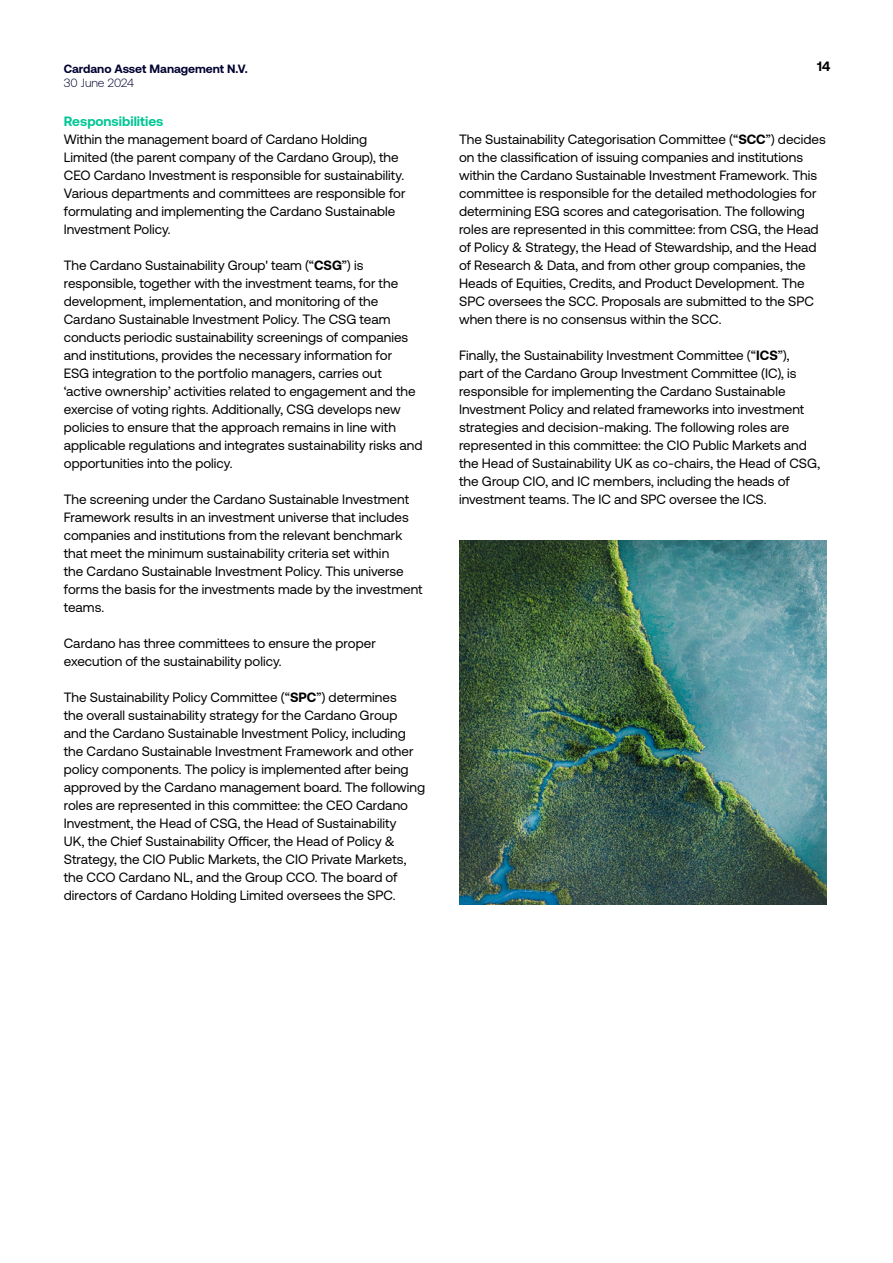
<style>
.page{position:relative;width:893px;height:1263px;background:#fff}
.page>*{position:absolute;margin:0;border:0;box-sizing:border-box;transform-origin:0 0}
.t1{font:13.5px/18px "Aeonik";color:#000}
.t2{font:700 13.5px "Aeonik";color:#00c795}
.t3{font:700 13.5px "Aeonik";color:#000}
.t4{font:700 12px "Aeonik";color:#000230}
.t5{font:300 12px "Aeonik";color:#000230}
.s1{font-weight:700}
</style>
<div class="page">
<img style="left:459px;top:540px;width:367px;height:364px">
<p class="t4" style="left:64px;top:62px;width:186px">Cardano Asset Management N.V.</p>
<p class="t3" style="left:817px;top:59px;width:15px">14</p>
<p class="t5" style="left:64px;top:76px;width:72px">30 June 2024</p>
<p class="t2" style="left:64px;top:114px;width:101px">Responsibilities</p>
<p class="t1" style="left:64px;top:130px;width:343px">Within the management board of Cardano Holding Limited (the parent company of the Cardano Group), the CEO Cardano Investment is responsible for sustainability.<br>Various departments and committees are responsible for formulating and implementing the Cardano Sustainable Investment Policy.</p>
<p class="t1" style="left:64px;top:256px;width:360px">The Cardano Sustainability Group' team (“<span class="s1">CSG</span>”) is responsible, together with the investment teams, for the development, implementation, and monitoring of the Cardano Sustainable Investment Policy. The CSG team conducts periodic sustainability screenings of companies and institutions, provides the necessary information for<br>ESG integration to the portfolio managers, carries out ‘active ownership’ activities related to engagement and the exercise of voting rights. Additionally, CSG develops new policies to ensure that the approach remains in line with applicable regulations and integrates sustainability risks and opportunities into the policy.</p>
<p class="t1" style="left:64px;top:490px;width:360px">The screening under the Cardano Sustainable Investment Framework results in an investment universe that includes companies and institutions from the relevant benchmark that meet the minimum sustainability criteria set within<br>the Cardano Sustainable Investment Policy. This universe forms the basis for the investments made by the investment teams.</p>
<p class="t1" style="left:64px;top:634px;width:314px">Cardano has three committees to ensure the proper execution of the sustainability policy.</p>
<p class="t1" style="left:64px;top:688px;width:363px">The Sustainability Policy Committee (“<span class="s1">SPC</span>”) determines<br>the overall sustainability strategy for the Cardano Group<br>and the Cardano Sustainable Investment Policy, including the Cardano Sustainable Investment Framework and other policy components. The policy is implemented after being approved by the Cardano management board. The following roles are represented in this committee: the CEO Cardano Investment, the Head of CSG, the Head of Sustainability<br>UK, the Chief Sustainability Officer, the Head of Policy &amp; Strategy, the CIO Public Markets, the CIO Private Markets, the CCO Cardano NL, and the Group CCO. The board of directors of Cardano Holding Limited oversees the SPC.</p>
<p class="t1" style="left:459px;top:130px;width:368px">The Sustainability Categorisation Committee (“<span class="s1">SCC</span>”) decides on the classification of issuing companies and institutions within the Cardano Sustainable Investment Framework. This committee is responsible for the detailed methodologies for determining ESG scores and categorisation. The following roles are represented in this committee: from CSG, the Head of Policy &amp; Strategy, the Head of Stewardship, and the Head of Research &amp; Data, and from other group companies, the Heads of Equities, Credits, and Product Development. The SPC oversees the SCC. Proposals are submitted to the SPC when there is no consensus within the SCC.</p>
<p class="t1" style="left:459px;top:346px;width:363px">Finally, the Sustainability Investment Committee (“<span class="s1">ICS</span>”),<br>part of the Cardano Group Investment Committee (IC), is responsible for implementing the Cardano Sustainable Investment Policy and related frameworks into investment strategies and decision-making. The following roles are represented in this committee: the CIO Public Markets and the Head of Sustainability UK as co-chairs, the Head of CSG, the Group CIO, and IC members, including the heads of investment teams. The IC and SPC oversee the ICS.</p>
</div>
